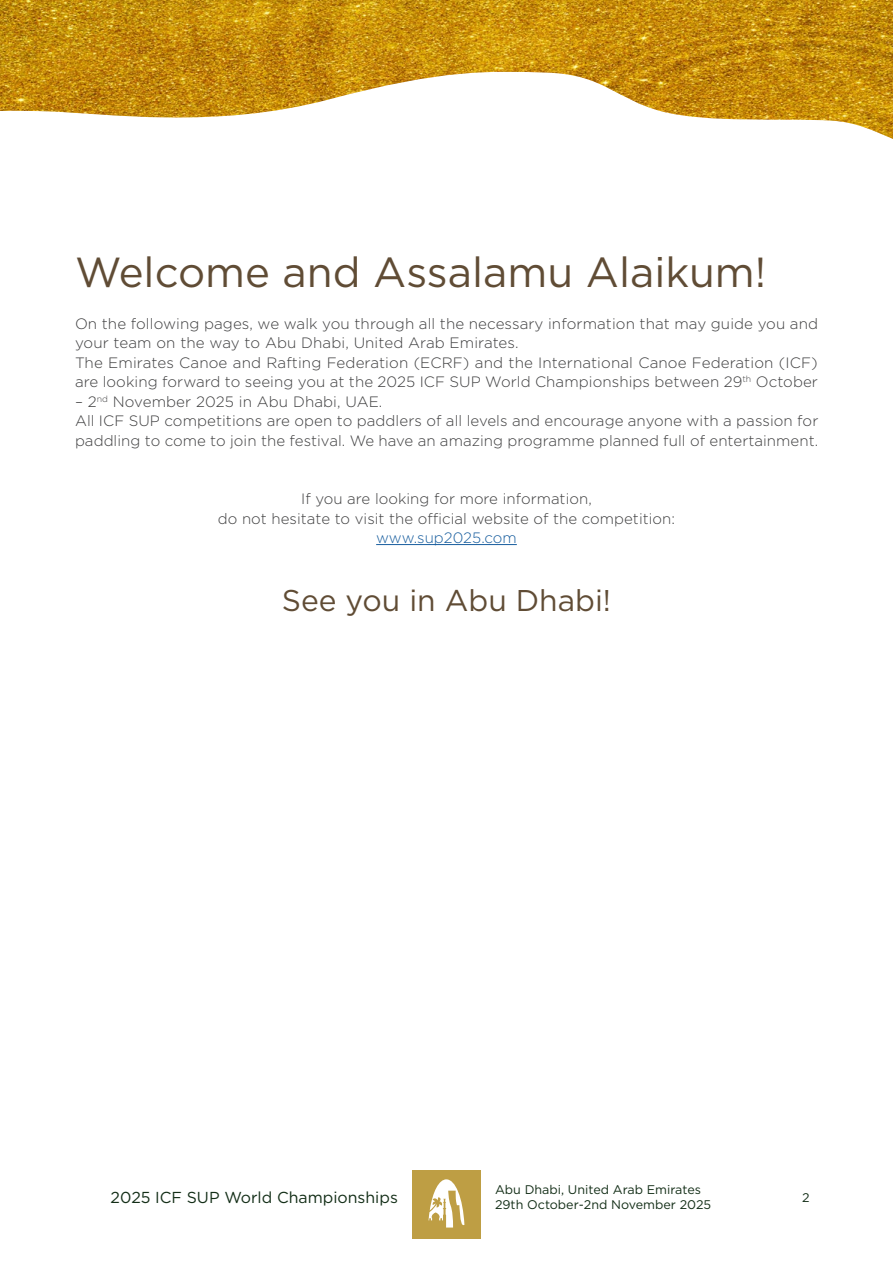
<style>
.page{position:relative;width:893px;height:1263px;background:#fff}
.page>*{position:absolute;margin:0;border:0;box-sizing:border-box;transform-origin:0 0}
.t1{font:42px "Gotham";color:#604c35}
.subtitle{font:30px "Gotham";color:#604c35}
.t2{font:15.9px "Gotham";color:#132e17}
.body__2{font:300 15px/19.5px "Gotham";letter-spacing:.005em;color:#3e3e3f}
.body__1{font:300 15px/19.5px "Gotham";letter-spacing:.005em;color:#3e3e3f;text-align:center}
.t3{font:12.6px/15px "Gotham";color:#132e17}
.s1{color:#175d9e}
</style>
<div class="page">
<img style="left:0;top:0;width:893px;height:139px">
<hr style="left:376px;top:544px;width:141px;height:1px;background:#175d9e">
<div style="left:412px;top:1170px;width:69px;height:69px;background:#be9e44"></div>
<svg style="left:429px;top:1179px;width:35px;height:48px"></svg>
<p class="t1" style="left:75px;top:245px;width:693px">Welcome and Assalamu Alaikum!</p>
<p class="body__2" style="left:75px;top:313px;width:745px">On the following pages, we walk you through all the necessary information that may guide you and your team on the way to Abu Dhabi, United Arab Emirates.</p>
<p class="body__2" style="left:75px;top:352px;width:744px">The Emirates Canoe and Rafting Federation (ECRF) and the International Canoe Federation (ICF) are looking forward to seeing you at the 2025 ICF SUP World Championships between 29<sup>th</sup> October</p>
<p class="body__2" style="left:75px;top:391px;width:309px">– 2<sup>nd</sup> November 2025 in Abu Dhabi, UAE.</p>
<p class="body__2" style="left:75px;top:411px;width:745px">All ICF SUP competitions are open to paddlers of all levels and encourage anyone with a passion for paddling to come to join the festival. We have an amazing programme planned full of entertainment.</p>
<p class="body__1" style="left:218px;top:489px;width:459px">If you are looking for more information,<br>do not hesitate to visit the official website of the competition: <span class="s1">www.sup2025.com</span></p>
<p class="subtitle" style="left:282px;top:582px;width:331px">See you in Abu Dhabi!</p>
<p class="t2" style="left:111px;top:1187px;width:289px">2025 ICF SUP World Championships</p>
<p class="t3" style="left:495px;top:1182px;width:218px">Abu Dhabi, United Arab Emirates<br>29th October-2nd November 2025</p>
<p class="t3" style="left:802px;top:1189px;width:9px">2</p>
</div>
